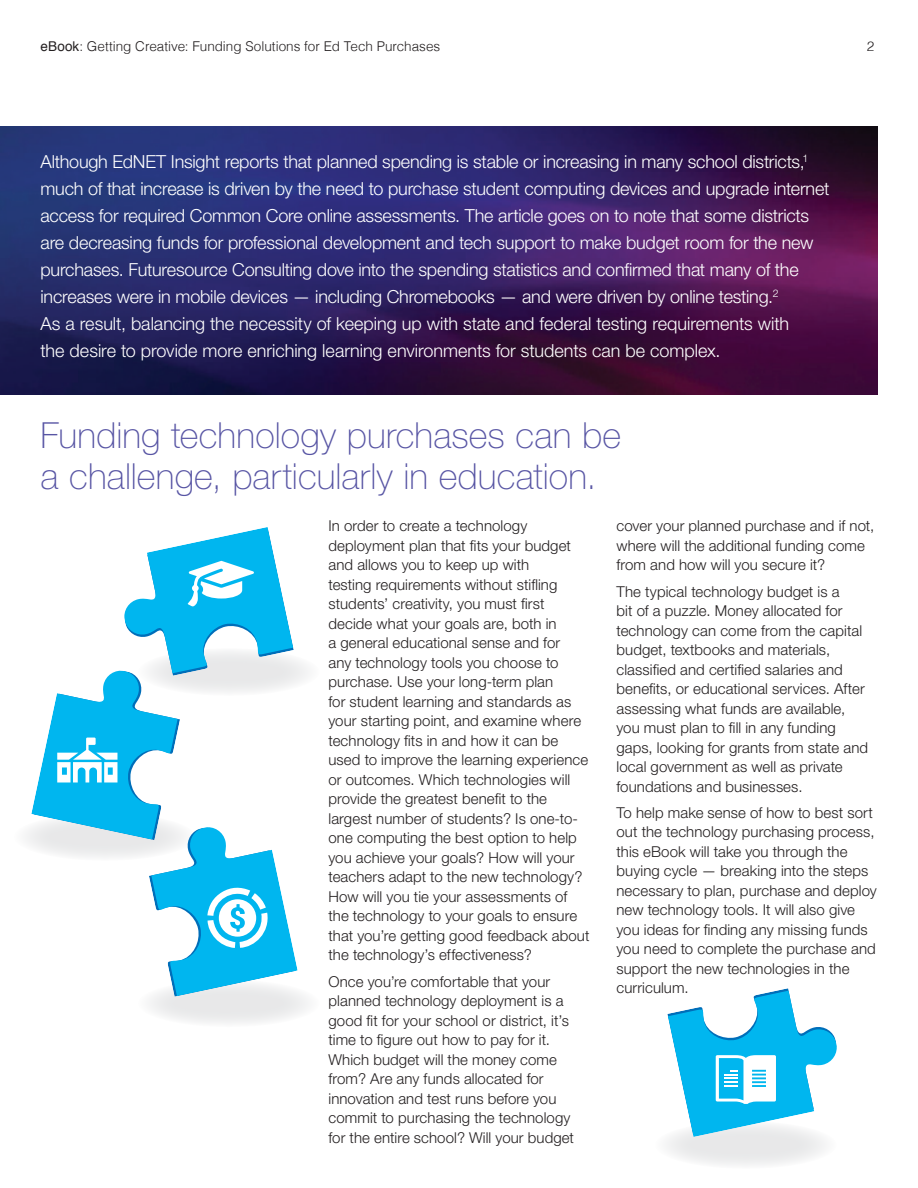
<style>
.page{position:relative;width:918px;height:1188px;background:#fff}
.page>*{position:absolute;margin:0;border:0;box-sizing:border-box;transform-origin:0 0}
.t1{font:100 36px/40.5px "Helvetica Neue";letter-spacing:.005em;color:#5855a4}
.sidebar_body{font:300 18px/27px "Helvetica Neue";letter-spacing:-.01em;color:#fff}
.body{font:300 15px/19.5px "Helvetica Neue";letter-spacing:.005em;color:#231f20}
.t2{font:300 13.5px "Helvetica";color:#231f20}
.s1{font-weight:400}
</style>
<div class="page">
<img style="left:0;top:127px;width:877px;height:267px">
<div style="left:138px;top:648px;width:182px;height:48px;background:#f7f8f8;border-radius:50%"></div>
<div style="left:14px;top:813px;width:181px;height:48px;background:#f9f9f9;border-radius:50%"></div>
<div style="left:138px;top:980px;width:182px;height:47px;background:linear-gradient(to right,#eeefef,#f0f0f1);border-radius:50%"></div>
<div style="left:655px;top:1121px;width:182px;height:48px;background:linear-gradient(to right,#efeff0,#eff0f0);border-radius:50%"></div>
<svg style="left:667px;top:988px;width:170px;height:149px"></svg>
<svg style="left:31px;top:527px;width:267px;height:470px"></svg>
<p class="t2" style="left:40px;top:34px;width:401px"><span class="s1">eBook</span>: Getting Creative: Funding Solutions for Ed Tech Purchases</p>
<p class="t2" style="left:867px;top:34px;width:9px">2</p>
<p class="sidebar_body" style="left:40px;top:148px;width:790px">Although EdNET Insight reports that planned spending is stable or increasing in many school districts,<sup>1 </sup>much of that increase is driven by the need to purchase student computing devices and upgrade internet access for required Common Core online assessments. The article goes on to note that some districts are decreasing funds for professional development and tech support to make budget room for the new purchases. Futuresource Consulting dove into the spending statistics and confirmed that many of the increases were in mobile devices — including Chromebooks — and were driven by online testing.<sup>2<br></sup>As a result, balancing the necessity of keeping up with state and federal testing requirements with<br>the desire to provide more enriching learning environments for students can be complex.</p>
<h1 class="t1" style="left:40px;top:415px;width:582px">Funding technology purchases can be a challenge, particularly in education.</h1>
<p class="body" style="left:328px;top:516px;width:263px">In order to create a technology deployment plan that fits your budget and allows you to keep up with<br>testing requirements without stifling students’ creativity, you must first decide what your goals are, both in<br>a general educational sense and for<br>any technology tools you choose to purchase. Use your long-term plan<br>for student learning and standards as your starting point, and examine where technology fits in and how it can be used to improve the learning experience or outcomes. Which technologies will provide the greatest benefit to the largest number of students? Is one-to&shy;one computing the best option to help you achieve your goals? How will your teachers adapt to the new technology?<br>How will you tie your assessments of the technology to your goals to ensure that you’re getting good feedback about the technology’s effectiveness?</p>
<p class="body" style="left:328px;top:971px;width:247px">Once you’re comfortable that your planned technology deployment is a good fit for your school or district, it’s time to figure out how to pay for it.<br>Which budget will the money come from? Are any funds allocated for innovation and test runs before you commit to purchasing the technology for the entire school? Will your budget</p>
<p class="body" style="left:616px;top:516px;width:259px">cover your planned purchase and if not, where will the additional funding come from and how will you secure it?</p>
<p class="body" style="left:616px;top:581px;width:253px">The typical technology budget is a<br>bit of a puzzle. Money allocated for technology can come from the capital budget, textbooks and materials, classified and certified salaries and benefits, or educational services. After assessing what funds are available, you must plan to fill in any funding gaps, looking for grants from state and local government as well as private foundations and businesses.</p>
<p class="body" style="left:616px;top:802px;width:262px">To help make sense of how to best sort out the technology purchasing process, this eBook will take you through the buying cycle — breaking into the steps necessary to plan, purchase and deploy new technology tools. It will also give you ideas for finding any missing funds you need to complete the purchase and support the new technologies in the curriculum.</p>
</div>
